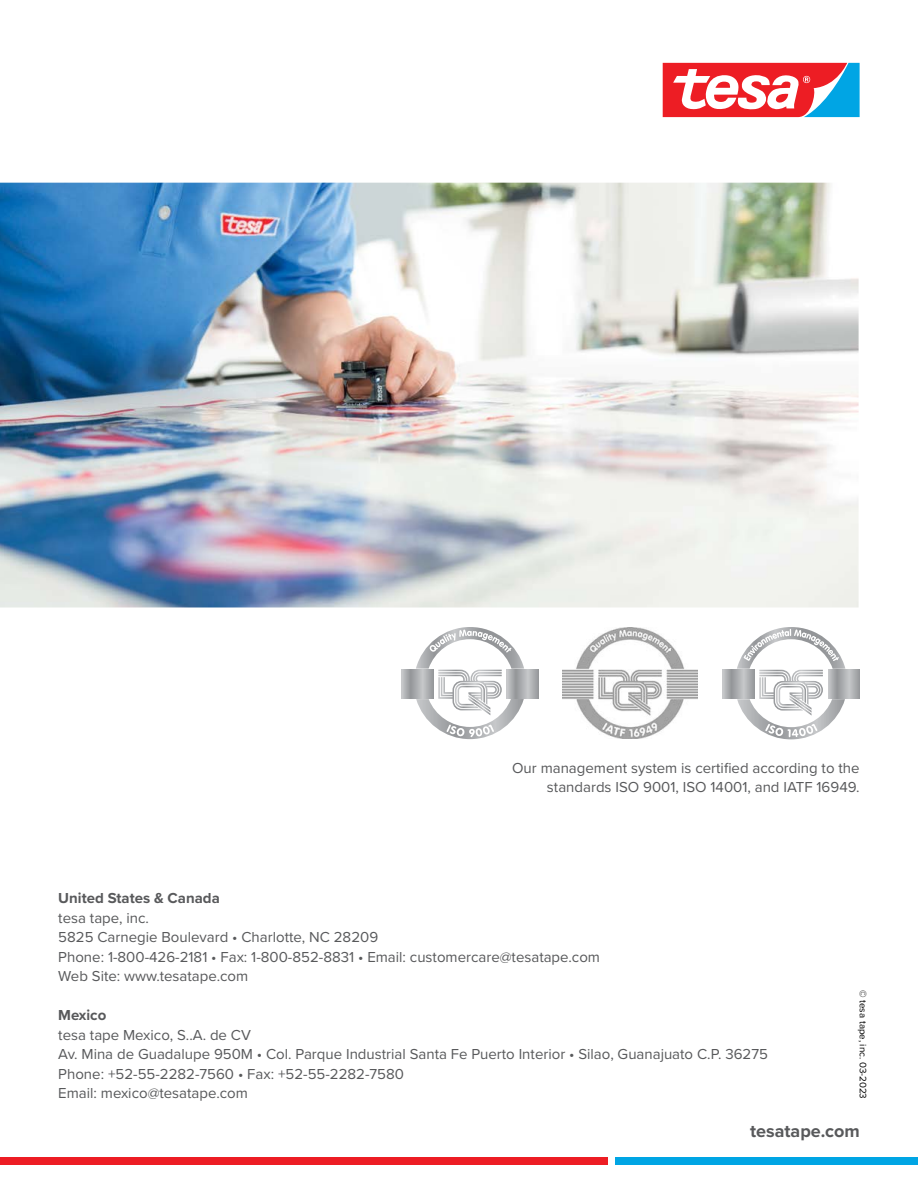
<style>
.page{position:relative;width:918px;height:1188px;background:#fff}
.page>*{position:absolute;margin:0;border:0;box-sizing:border-box;transform-origin:0 0}
.t1{font:700 18px "Proxima Nova";color:#58595b}
.t2{font:15px/19.5px "Proxima Nova";color:#58595b}
.t3{font:700 15px "Proxima Nova";color:#58595b}
.t4{font:9.75px "Proxima Nova";color:#000}
</style>
<div class="page">
<img style="left:0;top:183px;width:859px;height:425px">
<svg style="left:524px;top:670px;width:14px;height:1px"></svg>
<svg style="left:524px;top:672px;width:14px;height:2px"></svg>
<svg style="left:524px;top:675px;width:14px;height:2px"></svg>
<svg style="left:524px;top:678px;width:14px;height:2px"></svg>
<svg style="left:524px;top:680px;width:14px;height:2px"></svg>
<svg style="left:524px;top:683px;width:14px;height:2px"></svg>
<svg style="left:524px;top:686px;width:14px;height:2px"></svg>
<svg style="left:524px;top:689px;width:14px;height:1px"></svg>
<svg style="left:524px;top:691px;width:14px;height:2px"></svg>
<svg style="left:524px;top:694px;width:14px;height:2px"></svg>
<svg style="left:524px;top:697px;width:14px;height:1px"></svg>
<svg style="left:402px;top:670px;width:14px;height:1px"></svg>
<svg style="left:402px;top:672px;width:14px;height:2px"></svg>
<svg style="left:402px;top:675px;width:14px;height:2px"></svg>
<svg style="left:402px;top:678px;width:14px;height:2px"></svg>
<svg style="left:402px;top:680px;width:14px;height:2px"></svg>
<svg style="left:402px;top:683px;width:14px;height:2px"></svg>
<svg style="left:402px;top:686px;width:14px;height:2px"></svg>
<svg style="left:402px;top:689px;width:14px;height:1px"></svg>
<svg style="left:402px;top:691px;width:14px;height:2px"></svg>
<svg style="left:402px;top:694px;width:14px;height:2px"></svg>
<svg style="left:402px;top:697px;width:14px;height:1px"></svg>
<svg style="left:416px;top:627px;width:108px;height:112px"></svg>
<svg style="left:845px;top:670px;width:15px;height:1px"></svg>
<svg style="left:845px;top:672px;width:15px;height:2px"></svg>
<svg style="left:845px;top:675px;width:15px;height:2px"></svg>
<svg style="left:845px;top:678px;width:15px;height:2px"></svg>
<svg style="left:845px;top:681px;width:15px;height:1px"></svg>
<svg style="left:845px;top:683px;width:15px;height:2px"></svg>
<svg style="left:845px;top:686px;width:15px;height:2px"></svg>
<svg style="left:845px;top:689px;width:15px;height:1px"></svg>
<svg style="left:845px;top:691px;width:15px;height:2px"></svg>
<svg style="left:845px;top:694px;width:15px;height:2px"></svg>
<svg style="left:845px;top:697px;width:15px;height:2px"></svg>
<svg style="left:723px;top:670px;width:14px;height:1px"></svg>
<svg style="left:723px;top:672px;width:14px;height:2px"></svg>
<svg style="left:723px;top:675px;width:14px;height:2px"></svg>
<svg style="left:723px;top:678px;width:14px;height:2px"></svg>
<svg style="left:723px;top:681px;width:14px;height:1px"></svg>
<svg style="left:723px;top:683px;width:14px;height:2px"></svg>
<svg style="left:723px;top:686px;width:14px;height:2px"></svg>
<svg style="left:723px;top:689px;width:14px;height:1px"></svg>
<svg style="left:723px;top:691px;width:14px;height:2px"></svg>
<svg style="left:723px;top:694px;width:14px;height:2px"></svg>
<svg style="left:723px;top:697px;width:14px;height:2px"></svg>
<svg style="left:737px;top:627px;width:108px;height:112px"></svg>
<img style="left:562px;top:628px;width:136px;height:111px">
<svg style="left:662px;top:62px;width:198px;height:56px"></svg>
<div style="left:0;top:1158px;width:608px;height:7px;background:#ed1d24"></div>
<div style="left:615px;top:1158px;width:303px;height:7px;background:#00a5e4"></div>
<p class="t2" style="left:512px;top:757px;width:349px;text-align:right">Our management system is certified according to the standards ISO 9001, ISO 14001, and IATF 16949.</p>
<p class="t3" style="left:58px;top:887px;width:163px">United States &amp; Canada</p>
<p class="t2" style="left:58px;top:907px;width:543px">tesa tape, inc.<br>5825 Carnegie Boulevard • Charlotte, NC 28209<br>Phone: 1-800-426-2181 • Fax: 1-800-852-8831 • Email: customercare@tesatape.com Web Site: www.tesatape.com</p>
<p class="t3" style="left:58px;top:1004px;width:50px">Mexico</p>
<p class="t2" style="left:58px;top:1024px;width:711px">tesa tape Mexico, S..A. de CV<br>Av. Mina de Guadalupe 950M • Col. Parque Industrial Santa Fe Puerto Interior • Silao, Guanajuato C.P. 36275<br>Phone: +52-55-2282-7560 • Fax: +52-55-2282-7580<br>Email: mexico@tesatape.com</p>
<p class="t4" style="left:870px;top:990px;width:110px;rotate:90deg">© tesa tape, inc. 03-2023</p>
<p class="t1" style="left:750px;top:1118px;width:111px">tesatape.com</p>
</div>
